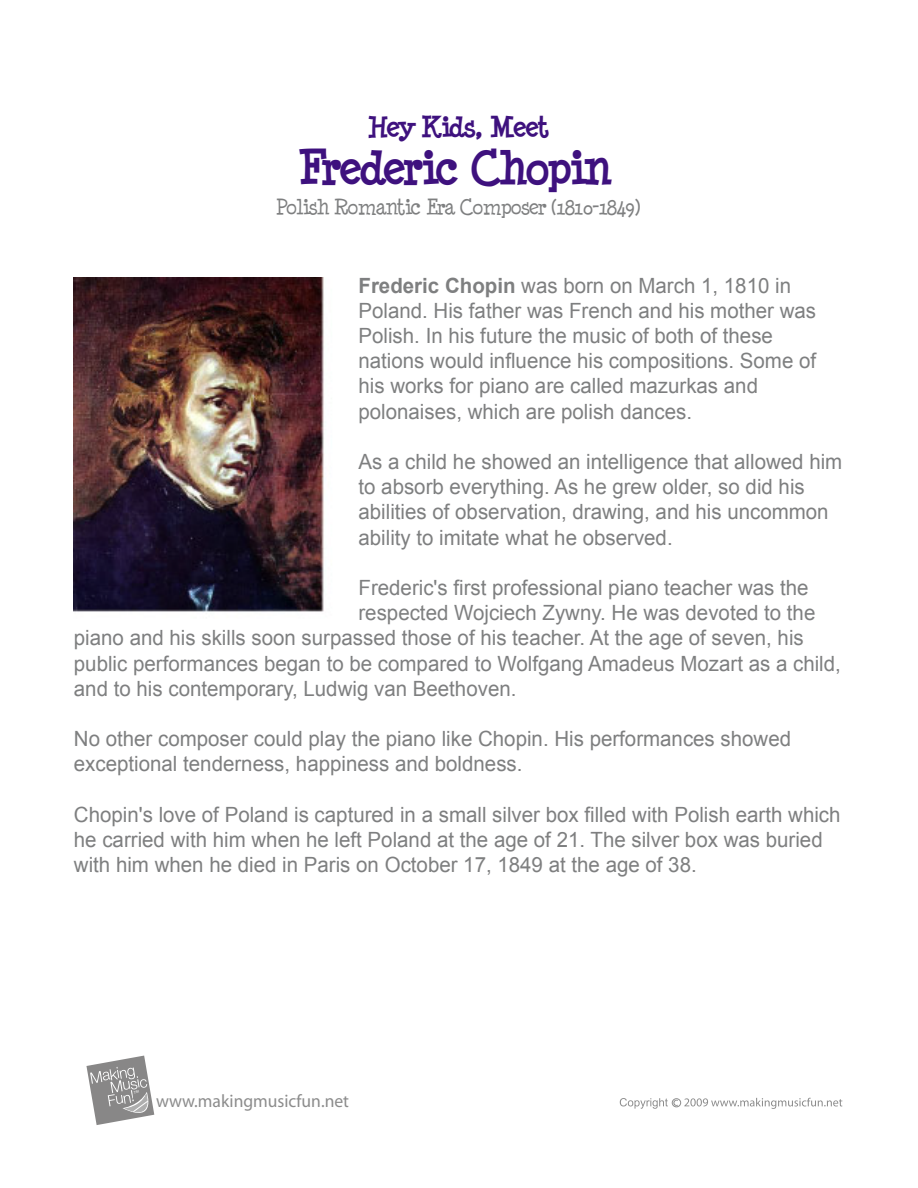
<style>
.page{position:relative;width:918px;height:1188px;background:#fff}
.page>*{position:absolute;margin:0;border:0;box-sizing:border-box;transform-origin:0 0}
.t1{font:700 45px "Minya Nouvelle";letter-spacing:-.05em;color:#3e117e}
.t2{font:700 27px "Minya Nouvelle";letter-spacing:-.05em;color:#3e117e}
.t3{font:21px/25.2px "Arial";color:#7e7f80}
.t4{font:21px "Minya Nouvelle";letter-spacing:-.05em;color:#7e7f80}
.t5{font:18px "Myriad";color:#8c8c8c}
.s1{font-weight:700}
</style>
<div class="page">
<img style="left:74px;top:278px;width:250px;height:334px">
<div style="left:672px;top:1098px;width:9px;height:9px;border:1px solid #8c8c8c;border-radius:50%"></div>
<svg style="left:684px;top:1098px;width:158px;height:11px"></svg>
<svg style="left:620px;top:1098px;width:58px;height:11px"></svg>
<svg style="left:86px;top:1056px;width:69px;height:69px"></svg>
<p class="t2" style="left:367px;top:111px;width:183px">Hey Kids, Meet</p>
<h1 class="t1" style="left:297px;top:141px;width:316px">Frederic Chopin</h1>
<p class="t4" style="left:275px;top:195px;width:366px">Polish Romantic Era Composer (1810-1849)</p>
<p class="t3" style="left:359px;top:273px;width:459px"><span class="s1">Frederic Chopin</span> was born on March 1, 1810 in Poland. His father was French and his mother was Polish. In his future the music of both of these nations would influence his compositions. Some of his works for piano are called mazurkas and polonaises, which are polish dances.</p>
<p class="t3" style="left:359px;top:449px;width:485px">As a child he showed an intelligence that allowed him to absorb everything. As he grew older, so did his abilities of observation, drawing, and his uncommon ability to imitate what he observed.</p>
<p class="t3" style="left:359px;top:575px;width:452px">Frederic's first professional piano teacher was the</p>
<p class="t3" style="left:359px;top:600px;width:458px">respected Wojciech Zywny. He was devoted to the</p>
<p class="t3" style="left:74px;top:625px;width:731px">piano and his skills soon surpassed those of his teacher. At the age of seven, his</p>
<p class="t3" style="left:74px;top:651px;width:769px">public performances began to be compared to Wolfgang Amadeus Mozart as a child,</p>
<p class="t3" style="left:74px;top:676px;width:444px">and to his contemporary, Ludwig van Beethoven.</p>
<p class="t3" style="left:74px;top:726px;width:719px">No other composer could play the piano like Chopin. His performances showed exceptional tenderness, happiness and boldness.</p>
<p class="t3" style="left:74px;top:802px;width:768px">Chopin's love of Poland is captured in a small silver box filled with Polish earth which he carried with him when he left Poland at the age of 21. The silver box was buried with him when he died in Paris on October 17, 1849 at the age of 38.</p>
<p class="t5" style="left:156px;top:1092px;width:194px">www.makingmusicfun.net</p>
</div>
